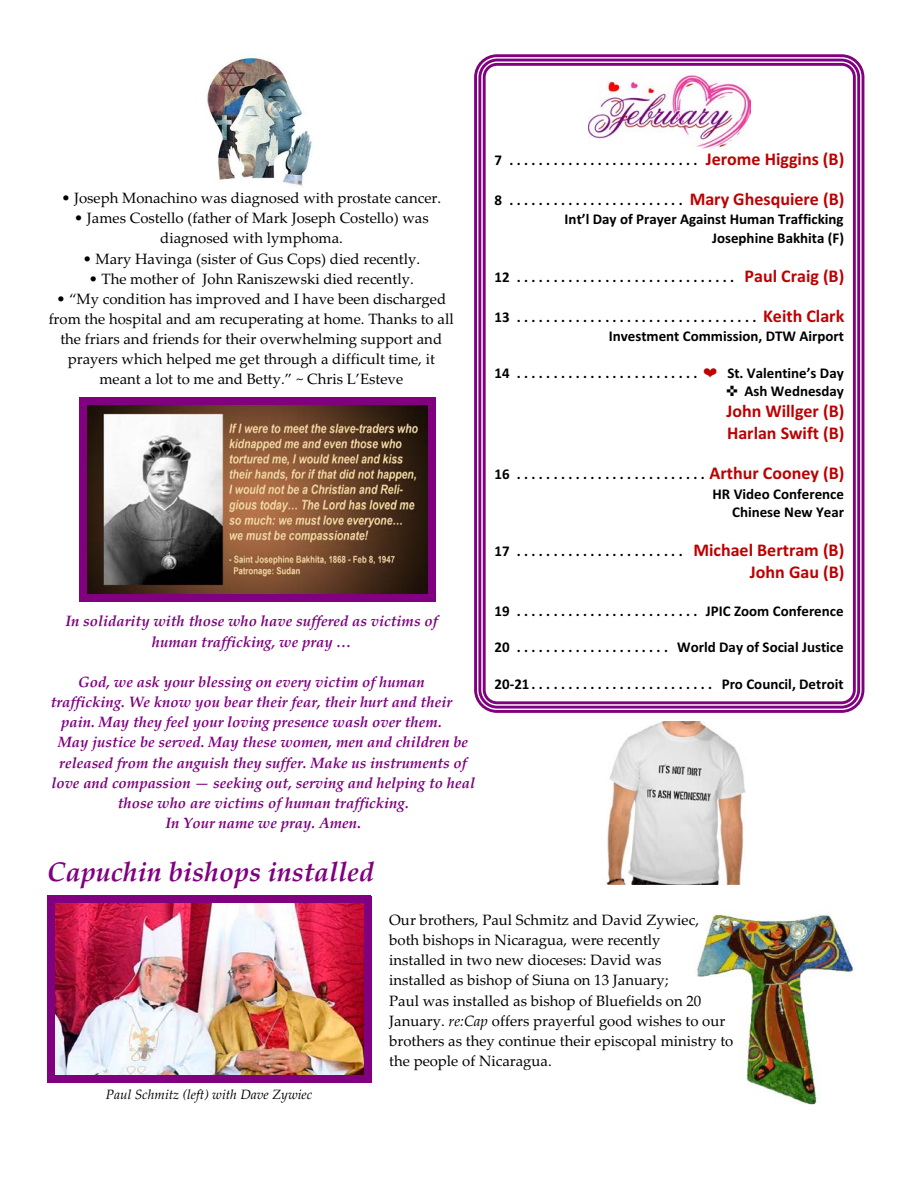
<style>
.page{position:relative;width:918px;height:1188px;background:#fff}
.page>*{position:absolute;margin:0;border:0;box-sizing:border-box;transform-origin:0 0}
.t1{font:italic 700 27px "Palatino Linotype";color:#800080}
.t2{font:700 18px/21.9px "Calibri";color:#bd0000}
.t3{font:15px/20.1px "Palatino Linotype";color:#000;text-align:center}
.t4{font:700 15px/18.6px "Calibri";color:#000;text-align:right}
.t5{font:italic 700 15px/20.1px "Palatino Linotype";color:#800080;text-align:center}
.t6{font:italic 13.5px "Palatino Linotype";color:#000}
.s1{font-size:18px;color:#bd0000}
.s2{font-style:normal}
.s3{font-style:italic}
</style>
<div class="page">
<img style="left:206px;top:55px;width:106px;height:131px">
<img style="left:606px;top:722px;width:140px;height:162px">
<img style="left:54px;top:903px;width:310px;height:172px">
<div style="left:47px;top:896px;width:7px;height:186px;background:#800080"></div>
<div style="left:364px;top:896px;width:7px;height:186px;background:#800080"></div>
<div style="left:47px;top:896px;width:324px;height:7px;background:#800080"></div>
<div style="left:47px;top:1075px;width:324px;height:7px;background:#800080"></div>
<img style="left:696px;top:908px;width:159px;height:197px">
<img style="left:589px;top:75px;width:162px;height:74px">
<div style="left:483px;top:63px;width:373px;height:641px;border:3px solid #800080;border-radius:13px"></div>
<div style="left:478px;top:59px;width:382px;height:650px;border:3px solid #800080;border-radius:17px"></div>
<div style="left:474px;top:54px;width:390px;height:659px;border:3px solid #800080;border-radius:22px"></div>
<img style="left:87px;top:404px;width:342px;height:190px">
<div style="left:80px;top:397px;width:7px;height:204px;background:#800080"></div>
<div style="left:429px;top:397px;width:7px;height:204px;background:#800080"></div>
<div style="left:80px;top:397px;width:356px;height:7px;background:#800080"></div>
<div style="left:80px;top:594px;width:356px;height:7px;background:#800080"></div>
<p class="t4" style="left:495px;top:152px;width:351px">7 .......................... <span class="s1">Jerome Higgins (B)</span></p>
<p class="t4" style="left:495px;top:192px;width:351px">8 ........................ <span class="s1">Mary Ghesquiere (B)<br></span>Int’l Day of Prayer Against Human Trafficking<br>Josephine Bakhita (F)</p>
<p class="t4" style="left:495px;top:269px;width:351px">12 .............................. <span class="s1">Paul Craig (B)</span></p>
<p class="t4" style="left:495px;top:309px;width:351px;line-height:19px">13 ................................. <span class="s1">Keith Clark<br></span>Investment Commission, DTW Airport</p>
<p class="t4" style="left:495px;top:365px;width:204px">14 .........................</p>
<p class="t4" style="left:727px;top:365px;width:118px">St. Valentine’s Day<br>Ash Wednesday</p>
<p class="t2" style="left:726px;top:402px;width:120px">John Willger (B)<br>Harlan Swift (B)</p>
<p class="t4" style="left:495px;top:466px;width:351px">16 ..........................<span class="s1">Arthur Cooney (B)<br></span>HR Video Conference<br>Chinese New Year</p>
<p class="t4" style="left:495px;top:543px;width:351px">17 ....................... <span class="s1">Michael Bertram (B)</span></p>
<p class="t2" style="left:750px;top:563px;width:96px">John Gau (B)</p>
<p class="t4" style="left:495px;top:602px;width:351px">19 ......................... JPIC Zoom Conference</p>
<p class="t4" style="left:495px;top:639px;width:351px">20 ..................... World Day of Social Justice</p>
<p class="t4" style="left:495px;top:676px;width:350px">20-21......................... Pro Council, Detroit</p>
<p class="t3" style="left:61px;top:190px;width:381px">• Joseph Monachino was diagnosed with prostate cancer.</p>
<p class="t3" style="left:74px;top:210px;width:356px">• James Costello (father of Mark Joseph Costello) was diagnosed with lymphoma.</p>
<p class="t3" style="left:83px;top:250px;width:339px">• Mary Havinga (sister of Gus Cops) died recently.</p>
<p class="t3" style="left:89px;top:270px;width:327px">• The mother of John Raniszewski died recently.</p>
<p class="t3" style="left:49px;top:290px;width:407px">• “My condition has improved and I have been discharged from the hospital and am recuperating at home. Thanks to all the friars and friends for their overwhelming support and prayers which helped me get through a difficult time, it meant a lot to me and Betty.” ~ Chris L’Esteve</p>
<p class="t5" style="left:65px;top:613px;width:374px">In solidarity with those who have suffered as victims of human trafficking, we pray …</p>
<p class="t5" style="left:78px;top:673px;width:348px">God, we ask your blessing on every victim of human</p>
<p class="t5" style="left:51px;top:694px;width:403px">trafficking. We know you bear their fear, their hurt and their</p>
<p class="t5" style="left:61px;top:714px;width:382px">pain. May they feel your loving presence wash over them.</p>
<p class="t5" style="left:58px;top:734px;width:412px">May justice be served. May these women, men and children be</p>
<p class="t5" style="left:59px;top:754px;width:409px">released from the anguish they suffer. Make us instruments of</p>
<p class="t5" style="left:51px;top:774px;width:425px">love and compassion — seeking out, serving and helping to heal</p>
<p class="t5" style="left:118px;top:794px;width:292px">those who are victims of human trafficking.</p>
<p class="t5" style="left:165px;top:815px;width:197px">In Your name we pray. Amen<span class="s2">.</span></p>
<h1 class="t1" style="left:47px;top:861px;width:329px">Capuchin bishops installed</h1>
<p class="t3" style="left:389px;top:912px;width:346px;text-align:left">Our brothers, Paul Schmitz and David Zywiec,<br>both bishops in Nicaragua, were recently<br>installed in two new dioceses: David was<br>installed as bishop of Siuna on 13 January;<br>Paul was installed as bishop of Bluefields on 20<br>January. <span class="s3">re:Cap</span> offers prayerful good wishes to our brothers as they continue their episcopal ministry to the people of Nicaragua.</p>
<p class="t6" style="left:106px;top:1089px;width:208px">Paul Schmitz (left) with Dave Zywiec</p>
</div>
